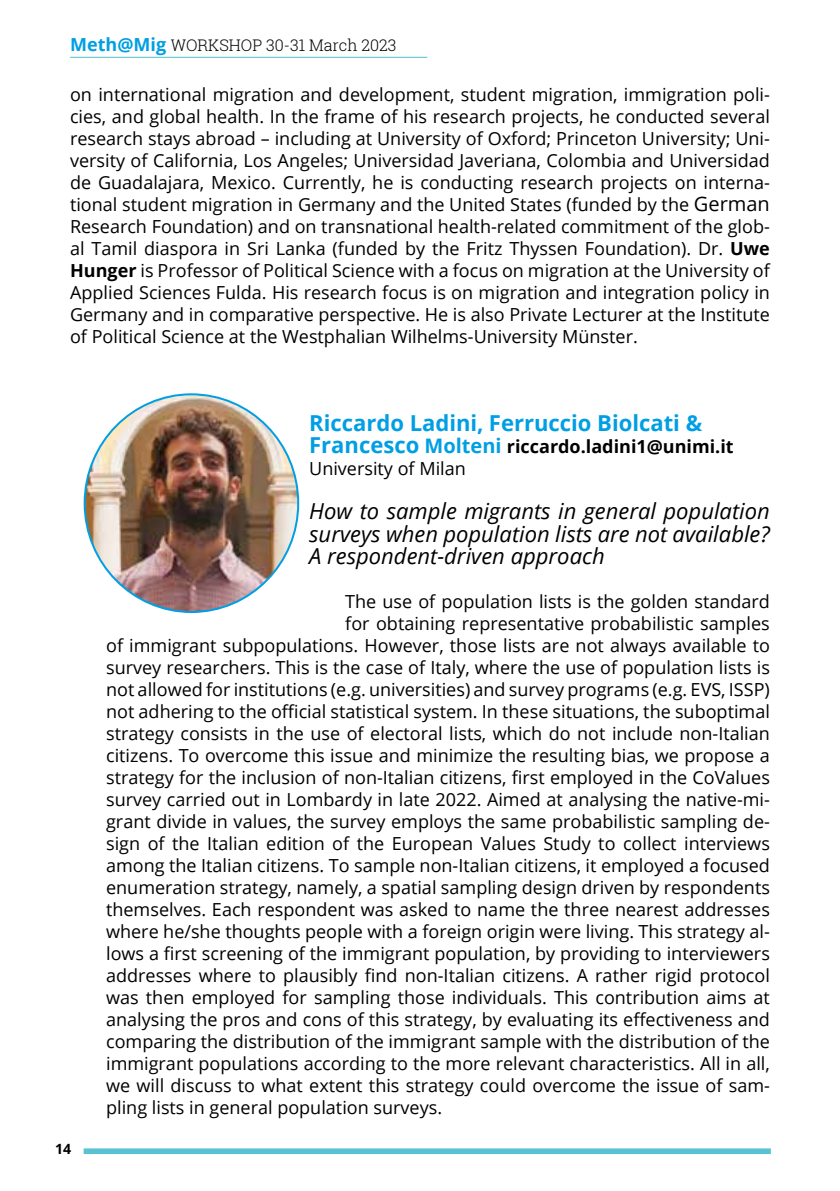
<style>
.page{position:relative;width:840px;height:1191px;background:#fff}
.page>*{position:absolute;margin:0;border:0;box-sizing:border-box;transform-origin:0 0}
.t1{font:italic 22px/22px "Open Sans";color:#000;text-align:justify}
.t2{font:700 22px "Open Sans";color:#009fe3}
.t3{font:18px/22px "Open Sans";color:#000;text-align:justify}
.t4{font:700 18px/22px "Open Sans";color:#000}
.t5{font:300 16px "Roboto Slab";color:#000}
.t6{font:700 14px "Open Sans";color:#000}
.s1{font-family:"Open Sans";font-weight:700;font-size:18px;color:#009fe3}
.s2{font-size:20px}
.s3{font-weight:700}
.s4{font-size:22px;color:#009fe3}
.s5{font-size:20px;color:#009fe3}
.s6{font-weight:400}
</style>
<div class="page">
<div style="left:84px;top:1148px;width:686px;height:6px;background:#5ac1d2"></div>
<hr style="left:70px;top:57px;width:357px;height:1px;background:#5ac1d2">
<img style="left:85px;top:394px;width:213px;height:218px">
<p class="t5" style="left:70px;top:34px;width:328px"><span class="s1">Meth@Mig</span> WORKSHOP 30-31 March 2023</p>
<p class="t3" style="left:70px;top:83px;width:701px">on international migration and development, student migration, immigration poli&shy;cies, and global health. In the frame of his research projects, he conducted several research stays abroad – including at University of Oxford; Princeton University; Uni&shy;versity of California, Los Angeles; Universidad Javeriana, Colombia and Universidad de Guadalajara, Mexico. Currently, he is conducting research projects on interna&shy;tional student migration in Germany and the United States (funded by the <span class="s2">German </span>Research Foundation) and on transnational health-related commitment of the glob&shy;al Tamil diaspora in Sri Lanka (funded by the Fritz Thyssen Foundation). Dr. <span class="s3">Uwe Hunger</span> is Professor of Political Science with a focus on migration at the University of Applied Sciences Fulda. His research focus is on migration and integration policy in Germany and in comparative perspective. He is also Private Lecturer at the Institute of Political Science at the Westphalian Wilhelms-University Münster.</p>
<p class="t6" style="left:55px;top:1139px;width:18px">14</p>
<p class="t2" style="left:309px;top:408px;width:394px">Riccardo Ladini, Ferruccio Biolcati &amp;</p>
<p class="t4" style="left:309px;top:435px;width:426px"><span class="s4">Francesco</span> <span class="s5">Molteni</span> riccardo.ladini1@unimi.it<br><span class="s6">University of Milan</span></p>
<p class="t1" style="left:309px;top:500px;width:462px">How to sample migrants in general population surveys when population lists are not available?<br>A respondent-driven approach</p>
<p class="t3" style="left:345px;top:589px;width:426px">The use of population lists is the golden standard</p>
<p class="t3" style="left:345px;top:611px;width:426px">for obtaining representative probabilistic samples</p>
<p class="t3" style="left:106px;top:633px;width:665px">of immigrant subpopulations. However, those lists are not always available to</p>
<p class="t3" style="left:106px;top:655px;width:665px">survey researchers. This is the case of Italy, where the use of population lists is</p>
<p class="t3" style="left:106px;top:677px;width:665px">not allowed for institutions (e.g. universities) and survey programs (e.g. EVS, ISSP)</p>
<p class="t3" style="left:106px;top:699px;width:665px">not adhering to the official statistical system. In these situations, the suboptimal</p>
<p class="t3" style="left:106px;top:721px;width:665px">strategy consists in the use of electoral lists, which do not include non-Italian</p>
<p class="t3" style="left:106px;top:743px;width:665px">citizens. To overcome this issue and minimize the resulting bias, we propose a</p>
<p class="t3" style="left:106px;top:765px;width:665px">strategy for the inclusion of non-Italian citizens, first employed in the CoValues</p>
<p class="t3" style="left:106px;top:787px;width:665px">survey carried out in Lombardy in late 2022. Aimed at analysing the native-mi-</p>
<p class="t3" style="left:106px;top:809px;width:665px">grant divide in values, the survey employs the same probabilistic sampling de-</p>
<p class="t3" style="left:106px;top:831px;width:665px">sign of the Italian edition of the European Values Study to collect interviews</p>
<p class="t3" style="left:106px;top:853px;width:665px">among the Italian citizens. To sample non-Italian citizens, it employed a focused</p>
<p class="t3" style="left:106px;top:875px;width:665px">enumeration strategy, namely, a spatial sampling design driven by respondents</p>
<p class="t3" style="left:106px;top:897px;width:665px">themselves. Each respondent was asked to name the three nearest addresses</p>
<p class="t3" style="left:106px;top:919px;width:665px">where he/she thoughts people with a foreign origin were living. This strategy al-</p>
<p class="t3" style="left:106px;top:941px;width:665px">lows a first screening of the immigrant population, by providing to interviewers</p>
<p class="t3" style="left:106px;top:963px;width:665px">addresses where to plausibly find non-Italian citizens. A rather rigid protocol</p>
<p class="t3" style="left:106px;top:985px;width:665px">was then employed for sampling those individuals. This contribution aims at</p>
<p class="t3" style="left:106px;top:1007px;width:665px">analysing the pros and cons of this strategy, by evaluating its effectiveness and</p>
<p class="t3" style="left:106px;top:1029px;width:665px">comparing the distribution of the immigrant sample with the distribution of the</p>
<p class="t3" style="left:106px;top:1051px;width:665px">immigrant populations according to the more relevant characteristics. All in all,</p>
<p class="t3" style="left:106px;top:1073px;width:665px">we will discuss to what extent this strategy could overcome the issue of sam-</p>
<p class="t3" style="left:106px;top:1095px;width:337px">pling lists in general population surveys.</p>
</div>
